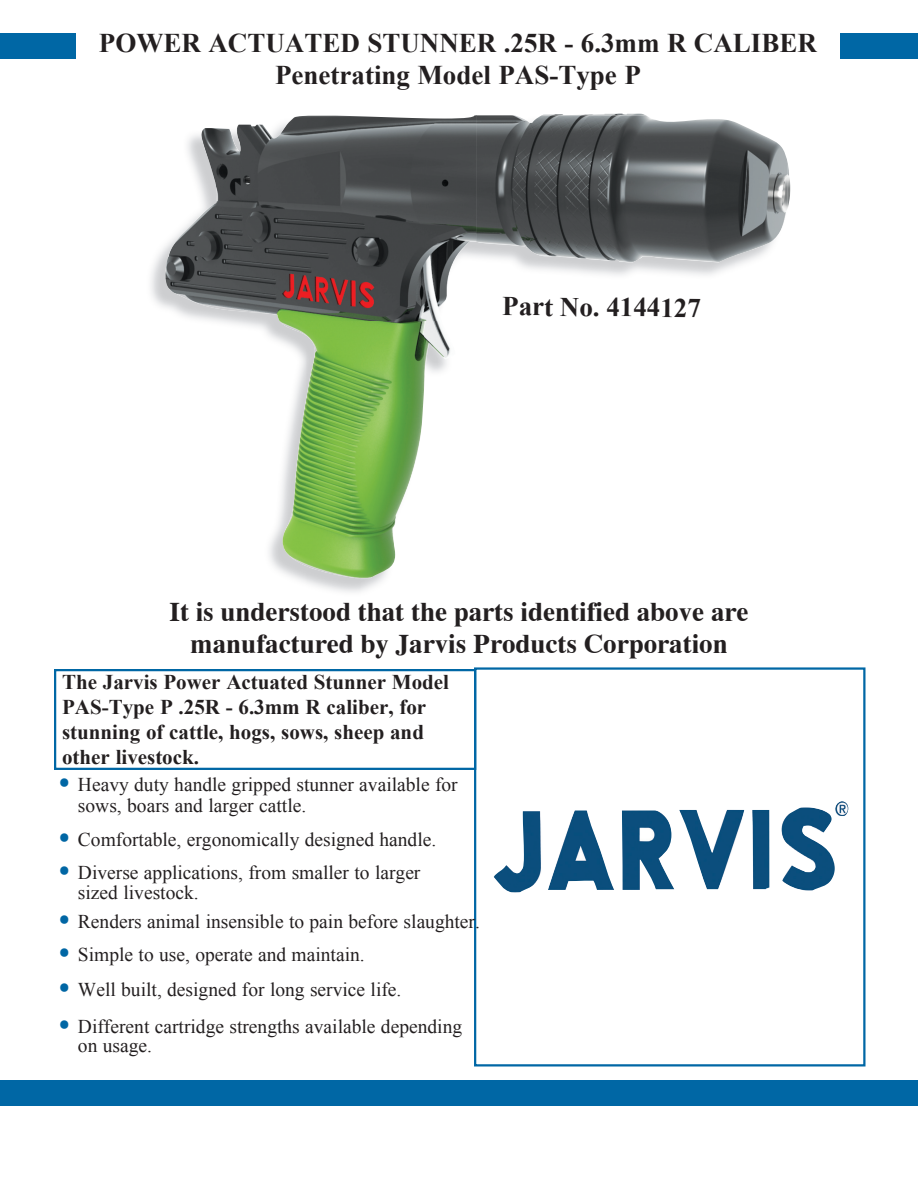
<style>
.page{position:relative;width:918px;height:1188px;background:#fff}
.page>*{position:absolute;margin:0;border:0;box-sizing:border-box;transform-origin:0 0}
.t1{font:700 27px/32.4px "Times";color:#231f20;text-align:center}
.t2{font:700 27px/32.4px "Times New Roman";color:#231f20;text-align:center}
.t3{font:700 21px/25.2px "Times New Roman";color:#231f20}
.t4{font:19.5px/19.5px "Times New Roman";color:#231f20}
.s1{font-family:"Candara";font-size:27px;color:#0066a4}
</style>
<div class="page">
<div style="left:474px;top:667px;width:392px;height:399px;border:2px solid #0067a5"></div>
<div style="left:0;top:34px;width:918px;height:25px;background:#0067a5"></div>
<div style="left:0;top:1080px;width:918px;height:25px;background:#0067a5"></div>
<div style="left:76px;top:32px;width:764px;height:66px;background:#fff"></div>
<div style="left:54px;top:669px;width:422px;height:101px;border:2px solid #0067a5"></div>
<img style="left:494px;top:801px;width:354px;height:91px">
<img style="left:735px;top:209px;width:52px;height:57px">
<img style="left:151px;top:246px;width:15px;height:62px">
<img style="left:543px;top:113px;width:247px;height:96px">
<img style="left:166px;top:115px;width:310px;height:207px">
<img style="left:476px;top:115px;width:293px;height:147px">
<img style="left:280px;top:321px;width:145px;height:257px">
<img style="left:424px;top:321px;width:32px;height:65px">
<h1 class="t2" style="left:99px;top:27px;width:720px">POWER ACTUATED STUNNER .25R - 6.3mm R CALIBER<br>Penetrating Model PAS-Type P</h1>
<h1 class="t2" style="left:503px;top:289px;width:200px;rotate:1deg">Part No. 4144127</h1>
<h1 class="t1" style="left:170px;top:595px;width:580px">It is understood that the parts identified above are manufactured by Jarvis Products Corporation</h1>
<p class="t3" style="left:62px;top:669px;width:389px">The Jarvis Power Actuated Stunner Model PAS-Type P .25R - 6.3mm R caliber, for stunning of cattle, hogs, sows, sheep and other livestock.</p>
<p class="t4" style="left:78px;top:774px;width:381px;line-height:21px;text-indent:-22px"><span class="s1">•</span> Heavy duty handle gripped stunner available for sows, boars and larger cattle.</p>
<p class="t4" style="left:56px;top:830px;width:382px"><span class="s1">•</span> Comfortable, ergonomically designed handle.</p>
<p class="t4" style="left:78px;top:863px;width:344px;text-indent:-22px"><span class="s1">•</span> Diverse applications, from smaller to larger sized livestock.</p>
<p class="t4" style="left:56px;top:912px;width:426px"><span class="s1">•</span> Renders animal insensible to pain before slaughter.</p>
<p class="t4" style="left:56px;top:945px;width:311px"><span class="s1">•</span> Simple to use, operate and maintain.</p>
<p class="t4" style="left:56px;top:980px;width:348px"><span class="s1">•</span> Well built, designed for long service life.</p>
<p class="t4" style="left:78px;top:1016px;width:386px;text-indent:-22px"><span class="s1">•</span> Different cartridge strengths available depending on usage.</p>
</div>
